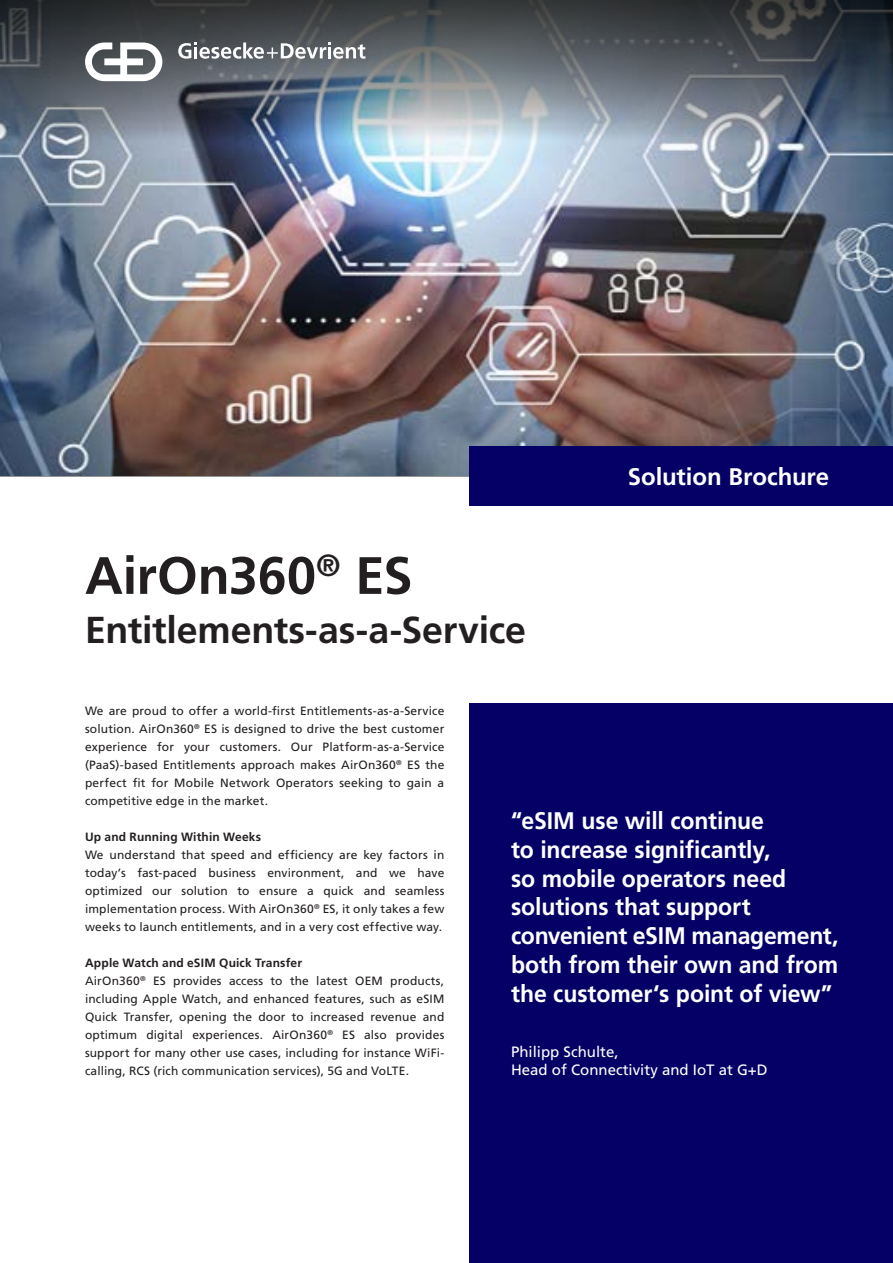
<style>
.page{position:relative;width:893px;height:1263px;background:#fff}
.page>*{position:absolute;margin:0;border:0;box-sizing:border-box;transform-origin:0 0}
.t1{font:700 52.5px "Frutiger LT Pro";letter-spacing:-.005em;color:#231f20}
.t2{font:700 37.5px "Frutiger LT Pro";letter-spacing:-.005em;color:#231f20}
.t3{font:700 24px/28.8px "Frutiger LT Pro";letter-spacing:-.005em;color:#fff;scale:.96 1}
.t4{font:700 24px "Frutiger LT Pro";letter-spacing:-.005em;color:#fff}
.t5{font:15px/18px "Frutiger LT Pro";color:#fff}
.t6{font:12px/18px "Frutiger LT Pro";letter-spacing:.01em;color:#231f20;text-align:justify}
.t7{font:700 12px "Frutiger LT Pro";letter-spacing:.01em;color:#231f20}
.s1{font-weight:700}
</style>
<div class="page">
<img style="left:0;top:139px;width:893px;height:336px">
<div style="left:470px;top:446px;width:423px;height:60px;background:#040066"></div>
<div style="left:470px;top:704px;width:423px;height:559px;background:#040066"></div>
<img style="left:0;top:0;width:893px;height:139px">
<svg style="left:85px;top:43px;width:77px;height:38px"></svg>
<svg style="left:178px;top:43px;width:187px;height:16px"></svg>
<h1 class="t1" style="left:85px;top:544px;width:329px">AirOn360<sup>®</sup> ES</h1>
<h2 class="t2" style="left:85px;top:608px;width:442px">Entitlements-as-a-Service</h2>
<h3 class="t4" style="left:628px;top:463px;width:203px">Solution Brochure</h3>
<p class="t6" style="left:85px;top:702px;width:361px">We are proud to offer a world-first Entitlements-as-a-Service solution. AirOn360<sup>®</sup> ES is designed to drive the best customer experience for your customers. Our Platform-as-a-Service (PaaS)-based Entitlements approach makes AirOn360<sup>®</sup> ES the perfect fit for Mobile Network Operators seeking to gain a competitive edge in the market.</p>
<p class="t7" style="left:85px;top:830px;width:178px">Up and Running Within Weeks</p>
<p class="t6" style="left:85px;top:846px;width:361px">We understand that speed and efficiency are key factors in today’s fast-paced business environment, and we have optimized our solution to ensure a quick and seamless implementation process. With AirOn360<sup>®</sup> ES, it only takes a few weeks to launch entitlements, and in a very cost effective way.</p>
<p class="t6" style="left:85px;top:954px;width:361px;text-align:left"><span class="s1">Apple Watch and eSIM Quick Transfer<br></span>AirOn360<sup>®</sup> ES provides access to the latest OEM products, including Apple Watch, and enhanced features, such as eSIM Quick Transfer, opening the door to increased revenue and optimum digital experiences. AirOn360<sup>®</sup> ES also provides support for many other use cases, including for instance WiFi&shy;calling, RCS (rich communication services), 5G and VoLTE.</p>
<h3 class="t3" style="left:511px;top:806px;width:343px">“eSIM use will continue<br>to increase significantly,<br>so mobile operators need solutions that support convenient eSIM management, both from their own and from the customer‘s point of view”</h3>
<p class="t5" style="left:511px;top:1043px;width:258px">Philipp Schulte,<br>Head of Connectivity and IoT at G+D</p>
</div>
